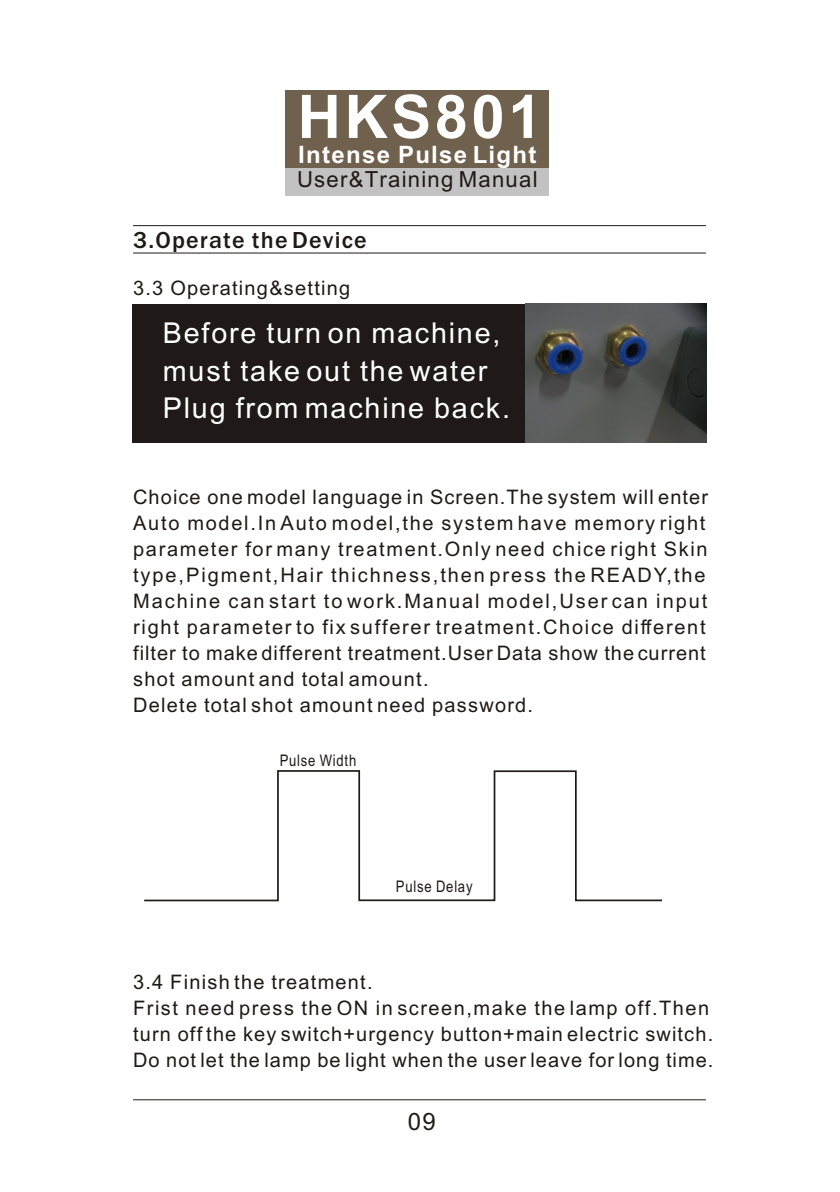
<style>
.page{position:relative;width:840px;height:1192px;background:#fff}
.page>*{position:absolute;margin:0;border:0;box-sizing:border-box;transform-origin:0 0}
.t1{font:700 60.2px "Arial";letter-spacing:.055em;color:#fff}
.t2{font:28.8px/37.4px "Arial";letter-spacing:.06em;color:#fff}
.t3{font:500 24px "Franklin Gothic";letter-spacing:.05em;color:#1f1a17}
.t4{font:700 24px "Arial";letter-spacing:.055em;color:#fff}
.t5{font:24px "Arial";color:#1f1a17}
.t6{font:22.2px "Arial";letter-spacing:.055em;color:#1f1a17}
.t7{font:20px/26px "Arial";letter-spacing:.085em;color:#1f1a17}
.t8{font:20px/26px "Arial";letter-spacing:.06em;color:#1f1a17}
.t9{font:16px "Arial Narrow";letter-spacing:.045em;color:#1f1a17}
</style>
<div class="page">
<div style="left:132px;top:304px;width:405px;height:139px;background:#1f1a17"></div>
<hr style="left:133px;top:225px;width:573px;height:1px;background:#1f1a17">
<hr style="left:133px;top:253px;width:573px;height:1px;background:#1f1a17">
<hr style="left:133px;top:1099px;width:573px;height:1px;background:#1f1a17">
<svg style="left:144px;top:770px;width:518px;height:132px"></svg>
<img style="left:525px;top:304px;width:181px;height:139px">
<div style="left:286px;top:90px;width:263px;height:78px;background:#70614f"></div>
<div style="left:286px;top:168px;width:263px;height:27px;background:#c2c2c2"></div>
<h1 class="t1" style="left:298px;top:94px;width:245px">HKS801</h1>
<p class="t6" style="left:297px;top:171px;width:242px">User&amp;Training Manual</p>
<p class="t4" style="left:298px;top:145px;width:240px">Intense Pulse Light</p>
<p class="t3" style="left:133px;top:232px;width:235px">3.Operate the Device</p>
<p class="t8" style="left:133px;top:277px;width:219px">3.3 Operating&amp;setting</p>
<h2 class="t2" style="left:163px;top:317px;width:349px">Before turn on machine, must take out the water<br>Plug from machine back.</h2>
<p class="t7" style="left:133px;top:485px;width:577px">Choice one model language in Screen.The system will enter Auto model.In Auto model,the system have memory right parameter for many treatment.Only need chice right Skin type,Pigment,Hair thichness,then press the READY,the Machine can start to work.Manual model,User can input right parameter to fix sufferer treatment.Choice different filter to make different treatment.User Data show the current shot amount and total amount.<br>Delete total shot amount need password.</p>
<p class="t9" style="left:280px;top:754px;width:78px">Pulse Width</p>
<p class="t9" style="left:396px;top:880px;width:78px">Pulse Delay</p>
<p class="t8" style="left:133px;top:970px;width:582px">3.4 Finish the treatment.<br>Frist need press the ON in screen,make the lamp off.Then turn off the key switch+urgency button+main electric switch.<br>Do not let the lamp be light when the user leave for long time.</p>
<p class="t5" style="left:408px;top:1112px;width:30px">09</p>
</div>
